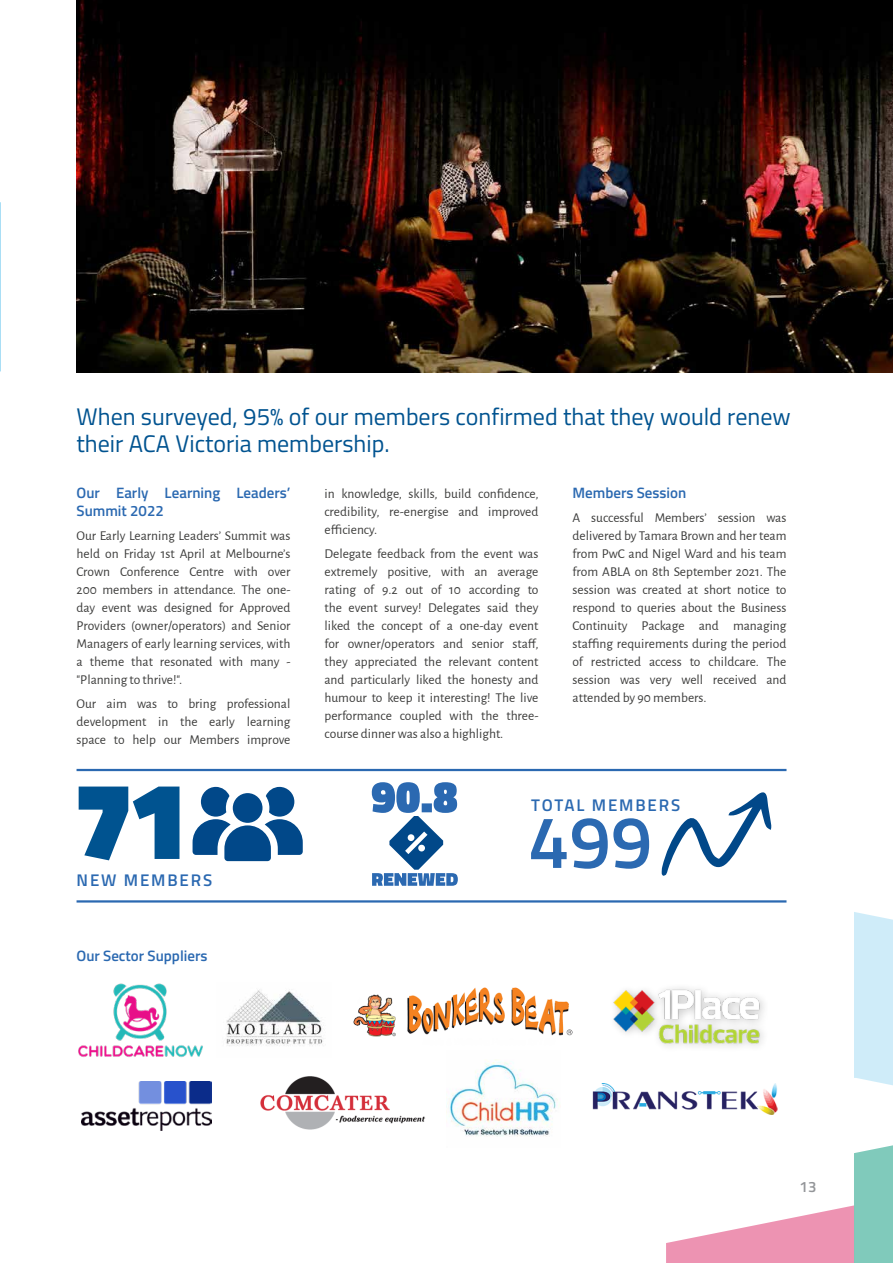
<style>
.page{position:relative;width:893px;height:1263px;background:#fff}
.page>*{position:absolute;margin:0;border:0;box-sizing:border-box;transform-origin:0 0}
.t1{font:24px/27px "Titillium Web";color:#005390}
.t2{font:600 16.8px "Titillium Web";letter-spacing:.11em;color:#2b69b1}
.t3{font:600 15px/18px "Titillium Web";color:#2b69b1}
.t4{font:600 15px "Titillium Web";color:#949699}
.t5{font:13.5px/18px "Alegreya Sans";color:#3c3c3b;text-align:justify}
</style>
<div class="page">
<img style="left:77px;top:0;width:816px;height:373px">
<svg style="left:666px;top:912px;width:227px;height:351px"></svg>
<svg style="left:0;top:202px;width:1px;height:170px"></svg>
<img style="left:354px;top:987px;width:219px;height:50px">
<img style="left:613px;top:965px;width:166px;height:102px">
<img style="left:226px;top:989px;width:97px;height:57px">
<img style="left:78px;top:983px;width:125px;height:74px">
<img style="left:447px;top:1059px;width:111px;height:78px">
<img style="left:81px;top:1081px;width:130px;height:49px">
<img style="left:260px;top:1076px;width:165px;height:54px">
<img style="left:592px;top:1083px;width:191px;height:32px">
<svg style="left:193px;top:787px;width:110px;height:74px"></svg>
<svg style="left:79px;top:786px;width:100px;height:74px"></svg>
<svg style="left:372px;top:782px;width:86px;height:104px"></svg>
<svg style="left:662px;top:792px;width:109px;height:84px"></svg>
<svg style="left:531px;top:818px;width:118px;height:51px"></svg>
<hr style="left:77px;top:900px;width:709px;height:2px;background:#2b69b1">
<hr style="left:77px;top:769px;width:709px;height:2px;background:#2b69b1">
<h1 class="t1" style="left:77px;top:402px;width:716px">When surveyed, 95% of our members confirmed that they would renew their ACA Victoria membership.</h1>
<p class="t3" style="left:77px;top:483px;width:215px">Our Early Learning Leaders’<br>Summit 2022</p>
<p class="t5" style="left:77px;top:526px;width:215px">Our Early Learning Leaders’ Summit was held on Friday 1st April at Melbourne’s Crown Conference Centre with over 200 members in attendance. The one&shy;day event was designed for Approved Providers (owner/operators) and Senior Managers of early learning services, with a theme that resonated with many - "Planning to thrive!".</p>
<p class="t5" style="left:77px;top:694px;width:215px">Our aim was to bring professional development in the early learning space to help our Members improve</p>
<p class="t2" style="left:77px;top:867px;width:137px">NEW MEMBERS</p>
<p class="t3" style="left:76px;top:946px;width:133px">Our Sector Suppliers</p>
<p class="t5" style="left:325px;top:483px;width:215px">in knowledge, skills, build confidence, credibility, re-energise and improved efficiency.</p>
<p class="t5" style="left:325px;top:543px;width:215px">Delegate feedback from the event was extremely positive, with an average rating of 9.2 out of 10 according to the event survey! Delegates said they liked the concept of a one-day event for owner/operators and senior staff, they appreciated the relevant content and particularly liked the honesty and humour to keep it interesting! The live performance coupled with the three&shy;course dinner was also a highlight.</p>
<p class="t3" style="left:572px;top:483px;width:115px">Members Session</p>
<p class="t5" style="left:572px;top:508px;width:215px">A successful Members’ session was delivered by Tamara Brown and her team from PwC and Nigel Ward and his team from ABLA on 8th September 2021. The session was created at short notice to respond to queries about the Business Continuity Package and managing staffing requirements during the period of restricted access to childcare. The session was very well received and attended by 90 members.</p>
<p class="t2" style="left:531px;top:793px;width:150px">TOTAL MEMBERS</p>
<p class="t4" style="left:800px;top:1175px;width:18px">13</p>
</div>
